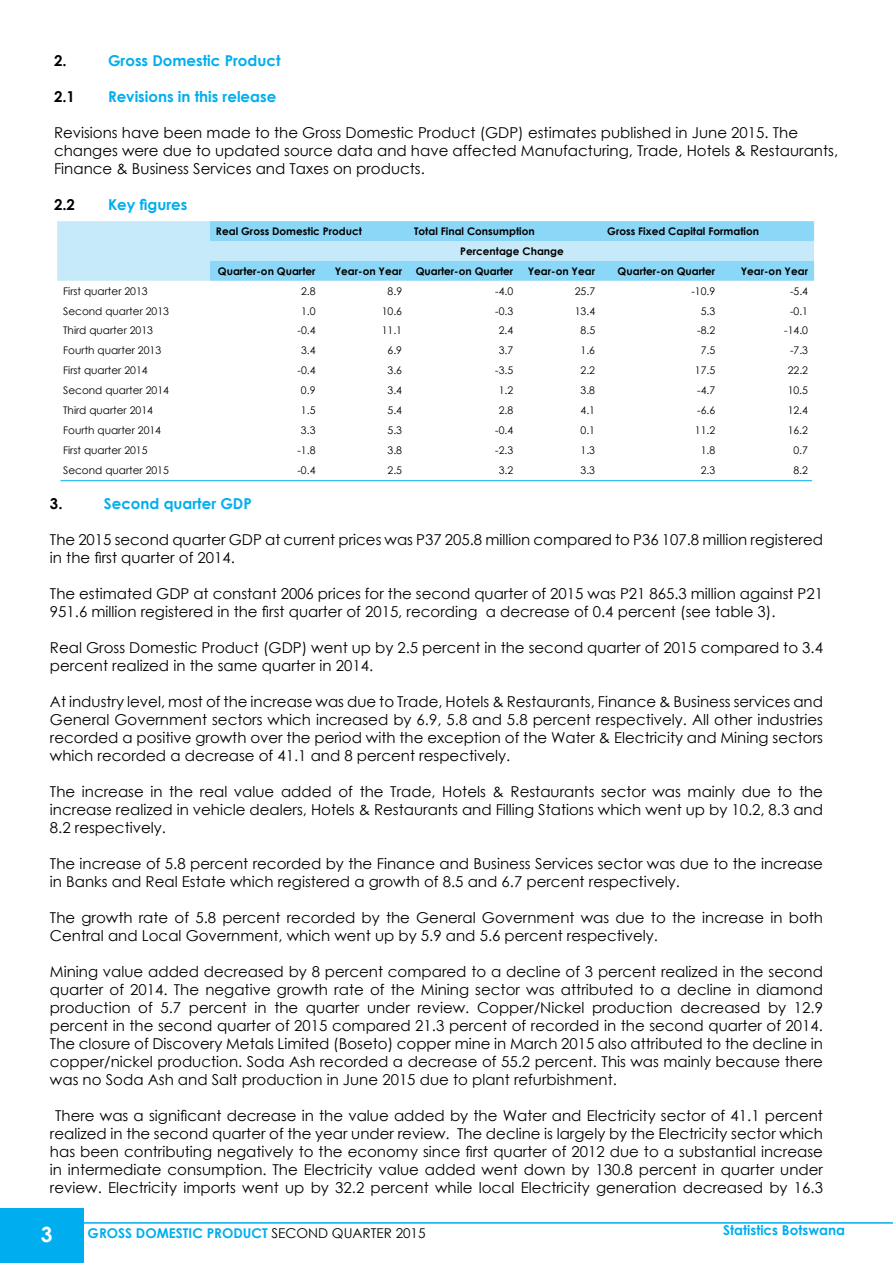
<style>
.page{position:relative;width:893px;height:1263px;background:#fff}
.page>*{position:absolute;margin:0;border:0;box-sizing:border-box;transform-origin:0 0}
.t1{font:700 21px "Century Gothic";color:#fff}
.t2{font:15px/18px "Century Gothic";color:#000}
.t3{font:700 15px "Century Gothic";color:#00aeef}
.t4{font:700 15px "Century Gothic";color:#000}
.t5{font:700 13.5px "Century Gothic";color:#00aeef}
.t6{font:10.5px "Century Gothic";color:#000}
.t7{font:700 10.5px "Century Gothic";color:#000}
.s1{font-weight:400;color:#000}
</style>
<div class="page">
<div style="left:0;top:1209px;width:83px;height:54px;background:#00aeef"></div>
<hr style="left:44px;top:1222px;width:849px;height:2px;background:#00aeef">
<div style="left:57px;top:221px;width:153px;height:60px;background:#c7eafb"></div>
<svg style="left:210px;top:221px;width:604px;height:60px;background:#9fddf8"></svg>
<hr style="left:60px;top:480px;width:752px;height:1px;background:#00aeef">
<p class="t4" style="left:54px;top:49px;width:14px">2.</p>
<p class="t3" style="left:108px;top:49px;width:174px">Gross Domestic Product</p>
<p class="t4" style="left:54px;top:85px;width:22px">2.1</p>
<p class="t3" style="left:108px;top:85px;width:170px">Revisions in this release</p>
<p class="t2" style="left:54px;top:124px;width:786px">Revisions have been made to the Gross Domestic Product (GDP) estimates published in June 2015. The changes were due to updated source data and have affected Manufacturing, Trade, Hotels &amp; Restaurants,<br>Finance &amp; Business Services and Taxes on products.</p>
<p class="t4" style="left:54px;top:193px;width:22px">2.2</p>
<p class="t3" style="left:108px;top:193px;width:81px">Key figures</p>
<p class="t7" style="left:216px;top:223px;width:147px">Real Gross Domestic Product</p>
<p class="t7" style="left:414px;top:223px;width:122px">Total Final Consumption</p>
<p class="t7" style="left:607px;top:223px;width:153px">Gross Fixed Capital Formation</p>
<p class="t7" style="left:460px;top:243px;width:105px">Percentage Change</p>
<p class="t7" style="left:218px;top:263px;width:99px">Quarter-on Quarter</p>
<p class="t7" style="left:335px;top:263px;width:69px">Year-on Year</p>
<p class="t7" style="left:416px;top:263px;width:99px">Quarter-on Quarter</p>
<p class="t7" style="left:528px;top:263px;width:69px">Year-on Year</p>
<p class="t7" style="left:618px;top:263px;width:99px">Quarter-on Quarter</p>
<p class="t7" style="left:741px;top:263px;width:69px">Year-on Year</p>
<p class="t6" style="left:63px;top:283px;width:86px">First quarter 2013</p>
<p class="t6" style="left:301px;top:283px;width:16px">2.8</p>
<p class="t6" style="left:388px;top:283px;width:16px">8.9</p>
<p class="t6" style="left:495px;top:283px;width:20px">-4.0</p>
<p class="t6" style="left:575px;top:283px;width:22px">25.7</p>
<p class="t6" style="left:691px;top:283px;width:25px">-10.9</p>
<p class="t6" style="left:790px;top:283px;width:20px">-5.4</p>
<p class="t6" style="left:63px;top:303px;width:107px">Second quarter 2013</p>
<p class="t6" style="left:301px;top:303px;width:16px">1.0</p>
<p class="t6" style="left:382px;top:303px;width:22px">10.6</p>
<p class="t6" style="left:495px;top:303px;width:20px">-0.3</p>
<p class="t6" style="left:575px;top:303px;width:22px">13.4</p>
<p class="t6" style="left:701px;top:303px;width:16px">5.3</p>
<p class="t6" style="left:790px;top:303px;width:20px">-0.1</p>
<p class="t6" style="left:63px;top:323px;width:91px">Third quarter 2013</p>
<p class="t6" style="left:298px;top:323px;width:20px">-0.4</p>
<p class="t6" style="left:382px;top:323px;width:22px">11.1</p>
<p class="t6" style="left:499px;top:323px;width:16px">2.4</p>
<p class="t6" style="left:581px;top:323px;width:16px">8.5</p>
<p class="t6" style="left:697px;top:323px;width:20px">-8.2</p>
<p class="t6" style="left:784px;top:323px;width:25px">-14.0</p>
<p class="t6" style="left:63px;top:343px;width:99px">Fourth quarter 2013</p>
<p class="t6" style="left:301px;top:343px;width:16px">3.4</p>
<p class="t6" style="left:388px;top:343px;width:16px">6.9</p>
<p class="t6" style="left:499px;top:343px;width:16px">3.7</p>
<p class="t6" style="left:581px;top:343px;width:16px">1.6</p>
<p class="t6" style="left:701px;top:343px;width:16px">7.5</p>
<p class="t6" style="left:790px;top:343px;width:20px">-7.3</p>
<p class="t6" style="left:63px;top:363px;width:86px">First quarter 2014</p>
<p class="t6" style="left:297px;top:363px;width:20px">-0.4</p>
<p class="t6" style="left:388px;top:363px;width:16px">3.6</p>
<p class="t6" style="left:495px;top:363px;width:20px">-3.5</p>
<p class="t6" style="left:581px;top:363px;width:16px">2.2</p>
<p class="t6" style="left:695px;top:363px;width:22px">17.5</p>
<p class="t6" style="left:788px;top:363px;width:22px">22.2</p>
<p class="t6" style="left:63px;top:383px;width:107px">Second quarter 2014</p>
<p class="t6" style="left:301px;top:383px;width:16px">0.9</p>
<p class="t6" style="left:388px;top:383px;width:16px">3.4</p>
<p class="t6" style="left:499px;top:383px;width:16px">1.2</p>
<p class="t6" style="left:581px;top:383px;width:16px">3.8</p>
<p class="t6" style="left:697px;top:383px;width:20px">-4.7</p>
<p class="t6" style="left:788px;top:383px;width:22px">10.5</p>
<p class="t6" style="left:63px;top:403px;width:91px">Third quarter 2014</p>
<p class="t6" style="left:301px;top:403px;width:16px">1.5</p>
<p class="t6" style="left:388px;top:403px;width:16px">5.4</p>
<p class="t6" style="left:499px;top:403px;width:16px">2.8</p>
<p class="t6" style="left:581px;top:403px;width:16px">4.1</p>
<p class="t6" style="left:697px;top:403px;width:20px">-6.6</p>
<p class="t6" style="left:788px;top:403px;width:22px">12.4</p>
<p class="t6" style="left:63px;top:423px;width:99px">Fourth quarter 2014</p>
<p class="t6" style="left:301px;top:423px;width:16px">3.3</p>
<p class="t6" style="left:388px;top:423px;width:16px">5.3</p>
<p class="t6" style="left:495px;top:423px;width:20px">-0.4</p>
<p class="t6" style="left:581px;top:423px;width:16px">0.1</p>
<p class="t6" style="left:695px;top:423px;width:22px">11.2</p>
<p class="t6" style="left:788px;top:423px;width:22px">16.2</p>
<p class="t6" style="left:63px;top:442px;width:86px">First quarter 2015</p>
<p class="t6" style="left:297px;top:442px;width:20px">-1.8</p>
<p class="t6" style="left:388px;top:442px;width:16px">3.8</p>
<p class="t6" style="left:495px;top:442px;width:20px">-2.3</p>
<p class="t6" style="left:580px;top:442px;width:16px">1.3</p>
<p class="t6" style="left:701px;top:442px;width:16px">1.8</p>
<p class="t6" style="left:793px;top:442px;width:16px">0.7</p>
<p class="t6" style="left:63px;top:462px;width:107px">Second quarter 2015</p>
<p class="t6" style="left:297px;top:462px;width:20px">-0.4</p>
<p class="t6" style="left:387px;top:462px;width:16px">2.5</p>
<p class="t6" style="left:499px;top:462px;width:16px">3.2</p>
<p class="t6" style="left:580px;top:462px;width:16px">3.3</p>
<p class="t6" style="left:701px;top:462px;width:16px">2.3</p>
<p class="t6" style="left:793px;top:462px;width:16px">8.2</p>
<p class="t4" style="left:50px;top:492px;width:14px">3.</p>
<p class="t3" style="left:104px;top:492px;width:149px">Second quarter GDP</p>
<p class="t2" style="left:50px;top:530px;width:775px">The 2015 second quarter GDP at current prices was P37 205.8 million compared to P36 107.8 million registered in the first quarter of 2014.</p>
<p class="t2" style="left:50px;top:584px;width:775px">The estimated GDP at constant 2006 prices for the second quarter of 2015 was P21 865.3 million against P21<br>951.6 million registered in the first quarter of 2015, recording a decrease of 0.4 percent (see table 3).</p>
<p class="t2" style="left:50px;top:638px;width:775px">Real Gross Domestic Product (GDP) went up by 2.5 percent in the second quarter of 2015 compared to 3.4 percent realized in the same quarter in 2014.</p>
<p class="t2" style="left:50px;top:692px;width:775px;text-align:justify">At industry level, most of the increase was due to Trade, Hotels &amp; Restaurants, Finance &amp; Business services and General Government sectors which increased by 6.9, 5.8 and 5.8 percent respectively. All other industries recorded a positive growth over the period with the exception of the Water &amp; Electricity and Mining sectors which recorded a decrease of 41.1 and 8 percent respectively.</p>
<p class="t2" style="left:50px;top:782px;width:775px;text-align:justify">The increase in the real value added of the Trade, Hotels &amp; Restaurants sector was mainly due to the increase realized in vehicle dealers, Hotels &amp; Restaurants and Filling Stations which went up by 10.2, 8.3 and 8.2 respectively.</p>
<p class="t2" style="left:50px;top:854px;width:775px">The increase of 5.8 percent recorded by the Finance and Business Services sector was due to the increase in Banks and Real Estate which registered a growth of 8.5 and 6.7 percent respectively.</p>
<p class="t2" style="left:50px;top:908px;width:775px">The growth rate of 5.8 percent recorded by the General Government was due to the increase in both<br>Central and Local Government, which went up by 5.9 and 5.6 percent respectively.</p>
<p class="t2" style="left:50px;top:962px;width:775px;text-align:justify">Mining value added decreased by 8 percent compared to a decline of 3 percent realized in the second quarter of 2014. The negative growth rate of the Mining sector was attributed to a decline in diamond production of 5.7 percent in the quarter under review. Copper/Nickel production decreased by 12.9 percent in the second quarter of 2015 compared 21.3 percent of recorded in the second quarter of 2014.<br>The closure of Discovery Metals Limited (Boseto) copper mine in March 2015 also attributed to the decline in copper/nickel production. Soda Ash recorded a decrease of 55.2 percent. This was mainly because there was no Soda Ash and Salt production in June 2015 due to plant refurbishment.</p>
<p class="t2" style="left:50px;top:1106px;width:775px;text-align:center">There was a significant decrease in the value added by the Water and Electricity sector of 41.1 percent realized in the second quarter of the year under review. The decline is largely by the Electricity sector which has been contributing negatively to the economy since first quarter of 2012 due to a substantial increase in intermediate consumption. The Electricity value added went down by 130.8 percent in quarter under review. Electricity imports went up by 32.2 percent while local Electricity generation decreased by 16.3</p>
<h1 class="t1" style="left:41px;top:1218px;width:13px">3</h1>
<p class="t5" style="left:88px;top:1223px;width:339px">GROSS DOMESTIC PRODUCT <span class="s1">SECOND QUARTER 2015</span></p>
<p class="t5" style="left:723px;top:1220px;width:124px">Statistics Botswana</p>
</div>
